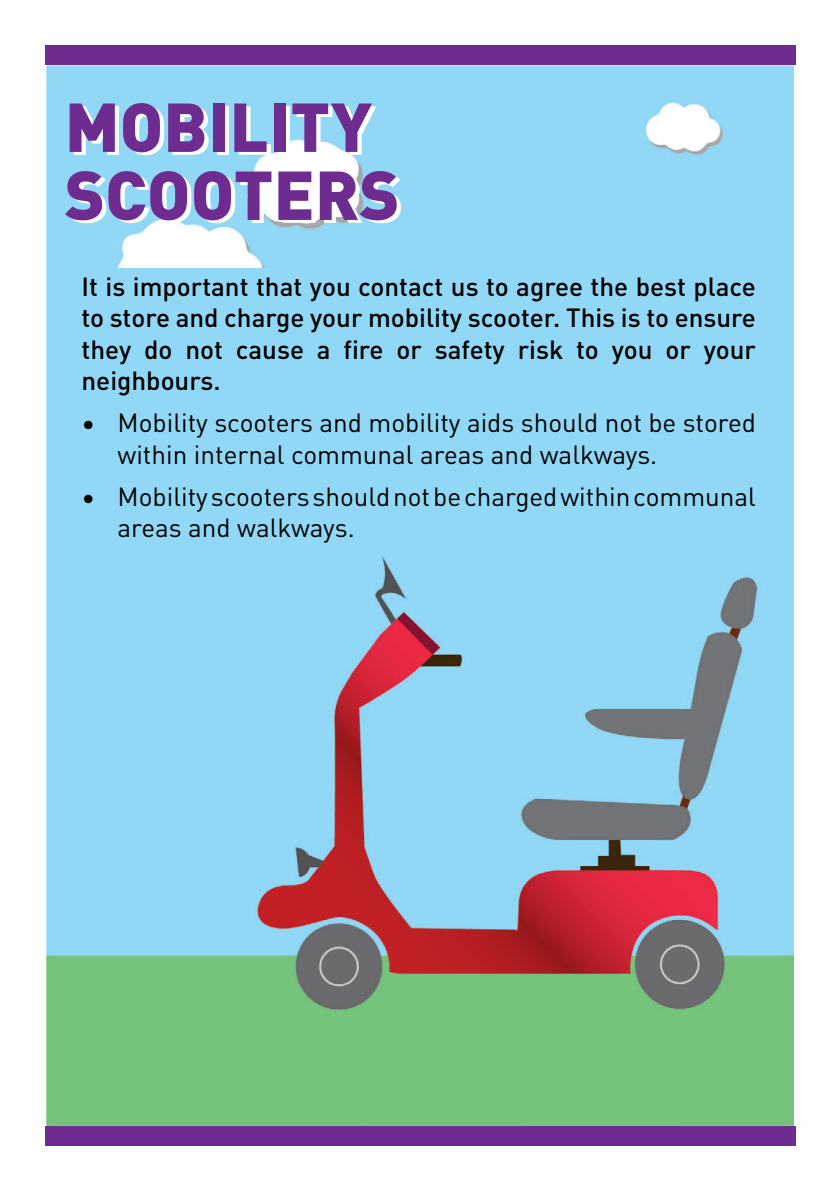
<style>
.page{position:relative;width:840px;height:1191px;background:#fff}
.page>*{position:absolute;margin:0;border:0;box-sizing:border-box;transform-origin:0 0}
.t1{font:900 68px/68px "DINOT";color:#6e2c91}
.t2{font:26px/31.2px "DINOT";color:#000}
.t3{font:500 26px/31.2px "DINOT";color:#000;text-align:justify}
</style>
<div class="page">
<img style="left:46px;top:65px;width:746px;height:1060px">
<div style="left:46px;top:1125px;width:749px;height:20px;background:#6e2c91"></div>
<div style="left:46px;top:45px;width:749px;height:20px;background:#6e2c91"></div>
<div style="left:65px;top:268px;width:235px;height:83px;background:#91d8f7"></div>
<p class="t1" style="left:65px;top:89px;width:336px">MOBILITY<br>SCOOTERS</p>
<p class="t3" style="left:81px;top:269px;width:675px">It is important that you contact us to agree the best place to store and charge your mobility scooter. This is to ensure they do not cause a fire or safety risk to you or your neighbours.</p>
<p class="t2" style="left:117px;top:405px;width:639px;text-indent:-36px">• Mobility scooters and mobility aids should not be stored within internal communal areas and walkways.</p>
<p class="t2" style="left:117px;top:479px;width:639px;text-indent:-36px">• Mobility scooters should not be charged within communal areas and walkways.</p>
</div>
